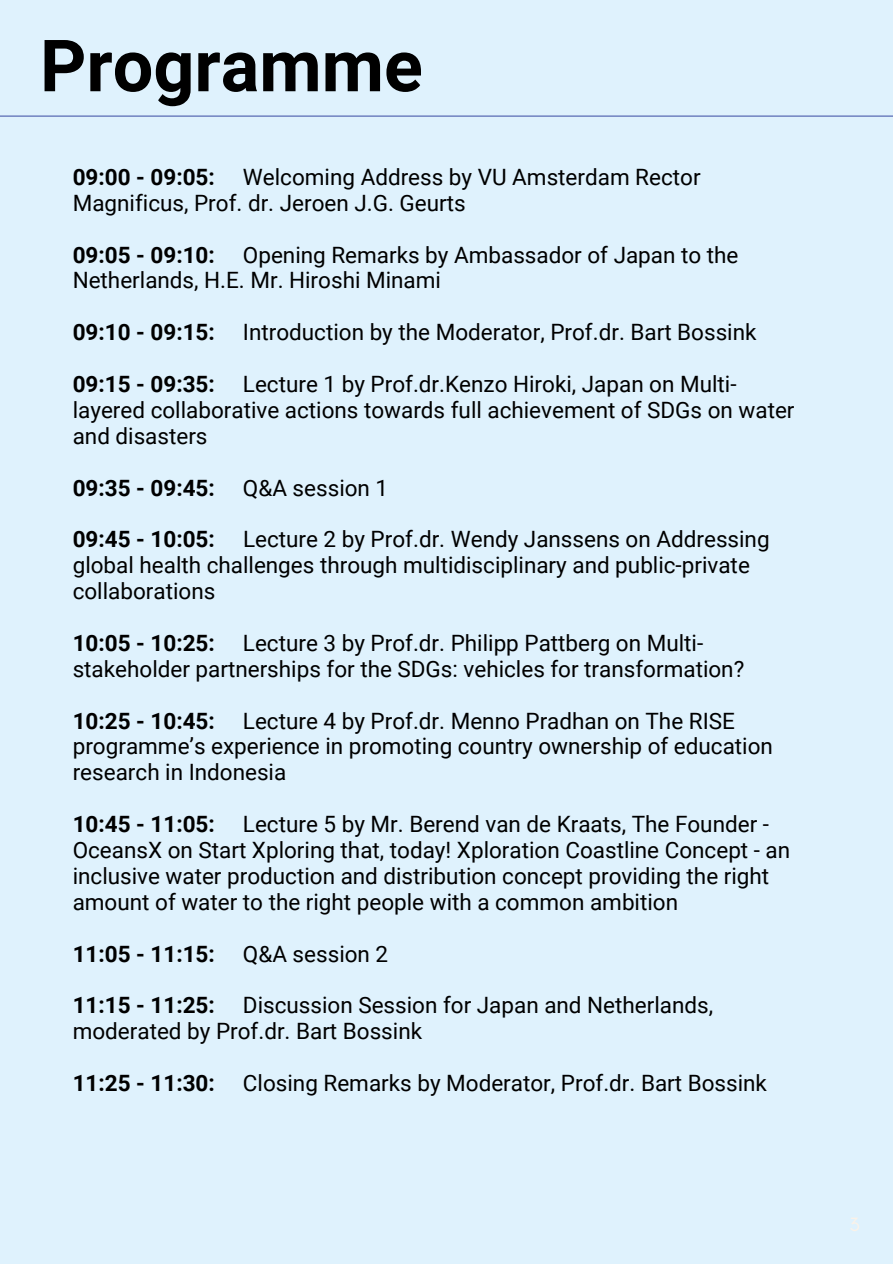
<style>
.page{position:relative;width:893px;height:1264px;background:#fff}
.page>*{position:absolute;margin:0;border:0;box-sizing:border-box;transform-origin:0 0}
.t1{font:700 72px "Roboto";color:#000}
.t2{font:22.5px/25.8px "Roboto";color:#000}
.t3{font:700 22.5px "Roboto";color:#000}
.t4{font:19.65px "Glacial Indifference";color:#faf2e9}
.s1{font-weight:700}
.s2{font-weight:400}
</style>
<div class="page">
<div style="left:0;top:0;width:892px;height:1263px;background:#dff2fd"></div>
<hr style="left:0;top:115px;width:892px;height:2px;background:#4b5cab">
<p class="t1" style="left:40px;top:24px;width:384px">Programme</p>
<p class="t2" style="left:73px;top:164px;width:629px"><span class="s1">09:00 - 09:05:</span> Welcoming Address by VU Amsterdam Rector<br>Magnificus, Prof. dr. Jeroen J.G. Geurts</p>
<p class="t2" style="left:73px;top:242px;width:667px"><span class="s1">09:05 - 09:10:</span> Opening Remarks by Ambassador of Japan to the<br>Netherlands, H.E. Mr. Hiroshi Minami</p>
<p class="t2" style="left:73px;top:319px;width:685px"><span class="s1">09:10 - 09:15:</span> Introduction by the Moderator, Prof.dr. Bart Bossink</p>
<p class="t2" style="left:73px;top:371px;width:723px"><span class="s1">09:15 - 09:35:</span> Lecture 1 by Prof.dr.Kenzo Hiroki, Japan on Multi&shy;layered collaborative actions towards full achievement of SDGs on water and disasters</p>
<p class="t3" style="left:73px;top:474px;width:317px">09:35 - 09:45: <span class="s2">Q&amp;A session 1</span></p>
<p class="t2" style="left:73px;top:526px;width:698px"><span class="s1">09:45 - 10:05:</span> Lecture 2 by Prof.dr. Wendy Janssens on Addressing global health challenges through multidisciplinary and public-private collaborations</p>
<p class="t2" style="left:73px;top:630px;width:673px"><span class="s1">10:05 - 10:25:</span> Lecture 3 by Prof.dr. Philipp Pattberg on Multi&shy;stakeholder partnerships for the SDGs: vehicles for transformation?</p>
<p class="t2" style="left:73px;top:708px;width:701px"><span class="s1">10:25 - 10:45:</span> Lecture 4 by Prof.dr. Menno Pradhan on The RISE programme’s experience in promoting country ownership of education research in Indonesia</p>
<p class="t2" style="left:73px;top:811px;width:719px"><span class="s1">10:45 - 11:05:</span> Lecture 5 by Mr. Berend van de Kraats, The Founder - OceansX on Start Xploring that, today! Xploration Coastline Concept - an inclusive water production and distribution concept providing the right amount of water to the right people with a common ambition</p>
<p class="t3" style="left:73px;top:940px;width:317px">11:05 - 11:15: <span class="s2">Q&amp;A session 2</span></p>
<p class="t2" style="left:73px;top:992px;width:642px"><span class="s1">11:15 - 11:25:</span> Discussion Session for Japan and Netherlands, moderated by Prof.dr. Bart Bossink</p>
<p class="t2" style="left:73px;top:1070px;width:695px"><span class="s1">11:25 - 11:30:</span> Closing Remarks by Moderator, Prof.dr. Bart Bossink</p>
<p class="t4" style="left:849px;top:1212px;width:12px">3</p>
</div>
